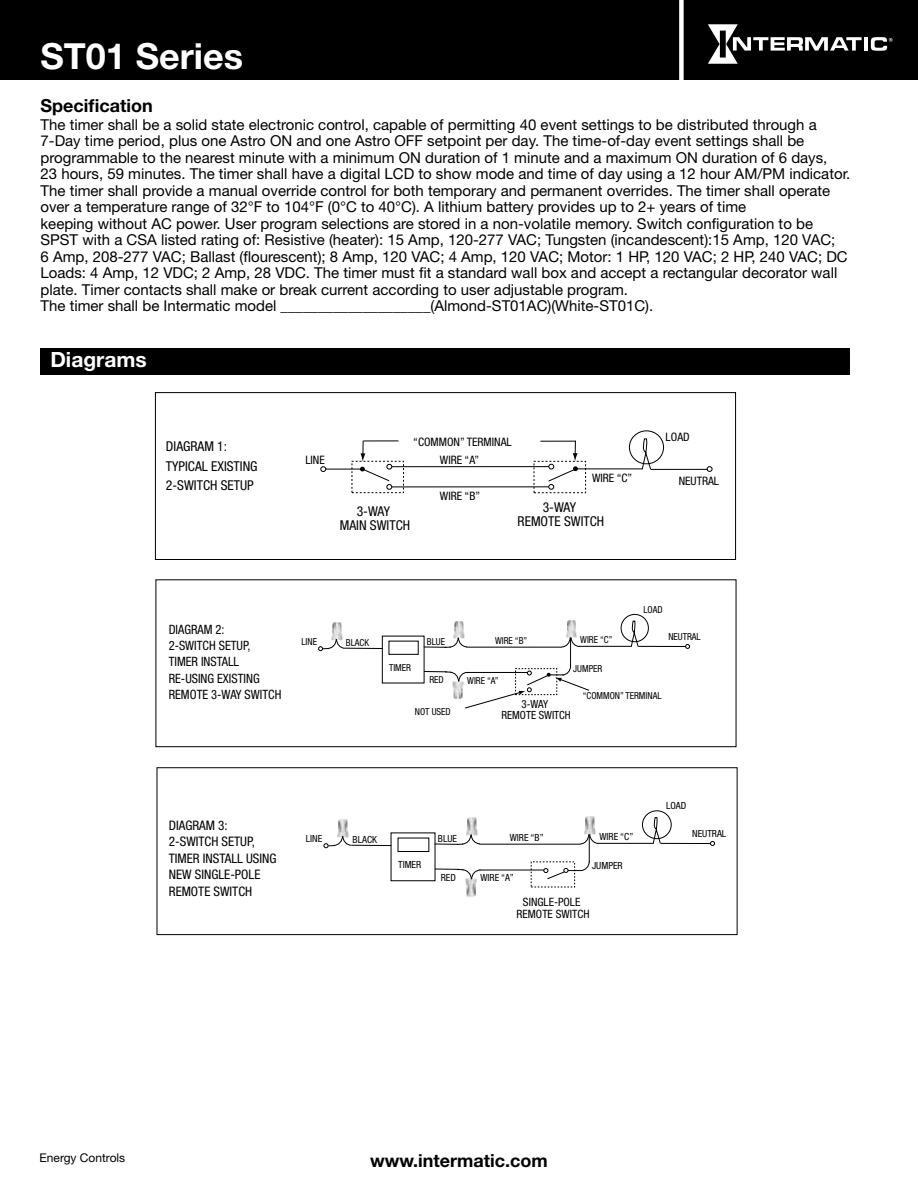
<style>
.page{position:relative;width:918px;height:1188px;background:#fff}
.page>*{position:absolute;margin:0;border:0;box-sizing:border-box;transform-origin:0 0}
.t1{font:700 36px "Helvetica Neue LT Std";color:#fff}
.t2{font:700 21px "Helvetica Neue LT Std";color:#fff}
.t3{font:700 18px "Helvetica Neue LT Std";color:#000}
.t4{font:15px/16.5px "Helvetica Neue LT Std";color:#000}
.t5{font:condensed 13.65px/19.4px "Helvetica Neue LT Std";color:#000;text-align:center}
.t6{font:condensed 13.2px/16.4px "Helvetica Neue LT Std";color:#000}
.t7{font:condensed 12.9px/16px "Helvetica Neue LT Std";color:#000}
.t8{font:12px "Helvetica Neue LT Std";color:#000}
.t9{font:condensed 11.7px "Helvetica Neue LT Std";color:#000}
.t10{font:condensed 11.55px/11.6px "Helvetica Neue LT Std";color:#000;text-align:center}
.t11{font:condensed 11.25px/11.2px "Helvetica Neue LT Std";color:#000;text-align:center}
.t12{font:condensed 9.9px "Helvetica Neue LT Std";color:#000}
.t13{font:condensed 9.6px "Helvetica Neue LT Std";color:#000}
</style>
<div class="page">
<svg style="left:710px;top:841px;width:5px;height:5px"></svg>
<hr style="left:479px;top:844px;width:101px;height:1px;background:#000">
<img style="left:337px;top:819px;width:12px;height:16px">
<img style="left:584px;top:816px;width:12px;height:17px">
<svg style="left:324px;top:835px;width:28px;height:13px"></svg>
<hr style="left:352px;top:845px;width:39px;height:1px;background:#000">
<div style="left:398px;top:838px;width:31px;height:14px;border:1px solid #000"></div>
<img style="left:466px;top:817px;width:11px;height:17px">
<img style="left:465px;top:880px;width:12px;height:17px">
<svg style="left:435px;top:834px;width:46px;height:11px"></svg>
<svg style="left:435px;top:869px;width:46px;height:11px"></svg>
<hr style="left:598px;top:843px;width:56px;height:1px;background:#000">
<hr style="left:661px;top:843px;width:49px;height:1px;background:#000">
<div style="left:642px;top:810px;width:30px;height:29px;border:1px solid #000;border-radius:50%"></div>
<svg style="left:652px;top:817px;width:9px;height:27px"></svg>
<hr style="left:479px;top:870px;width:65px;height:1px;background:#000">
<svg style="left:543px;top:833px;width:56px;height:47px"></svg>
<div style="left:157px;top:767px;width:581px;height:168px;border:1px solid #000"></div>
<svg style="left:685px;top:644px;width:5px;height:5px"></svg>
<img style="left:331px;top:622px;width:11px;height:16px">
<img style="left:566px;top:620px;width:11px;height:17px">
<svg style="left:318px;top:638px;width:28px;height:13px"></svg>
<hr style="left:345px;top:648px;width:38px;height:1px;background:#000">
<div style="left:389px;top:641px;width:30px;height:14px;border:1px solid #000"></div>
<img style="left:453px;top:621px;width:11px;height:16px">
<hr style="left:579px;top:646px;width:53px;height:1px;background:#000">
<hr style="left:638px;top:646px;width:47px;height:1px;background:#000">
<div style="left:621px;top:614px;width:28px;height:28px;border:1px solid #000;border-radius:50%"></div>
<svg style="left:630px;top:620px;width:9px;height:27px"></svg>
<svg style="left:424px;top:637px;width:166px;height:72px"></svg>
<div style="left:156px;top:579px;width:580px;height:168px;border:1px solid #000"></div>
<div style="left:0;top:0;width:918px;height:80px;background:#000"></div>
<hr style="left:864px;top:37px;width:4px;height:14px;background:#fff">
<svg style="left:871px;top:37px;width:22px;height:14px"></svg>
<svg style="left:708px;top:24px;width:154px;height:40px"></svg>
<div style="left:679px;top:0;width:5px;height:82px;background:#fff"></div>
<div style="left:40px;top:349px;width:810px;height:26px;background:#000"></div>
<hr style="left:651px;top:469px;width:57px;height:1px;background:#000">
<hr style="left:392px;top:466px;width:157px;height:1px;background:#000">
<hr style="left:392px;top:486px;width:157px;height:1px;background:#000">
<div style="left:629px;top:430px;width:35px;height:34px;border:1px solid #000;border-radius:50%"></div>
<svg style="left:641px;top:438px;width:11px;height:32px"></svg>
<svg style="left:320px;top:466px;width:6px;height:6px"></svg>
<svg style="left:707px;top:466px;width:6px;height:6px"></svg>
<hr style="left:577px;top:468px;width:65px;height:1px;background:#000">
<svg style="left:360px;top:441px;width:32px;height:49px"></svg>
<hr style="left:326px;top:469px;width:35px;height:1px;background:#000">
<svg style="left:547px;top:442px;width:31px;height:48px"></svg>
<hr style="left:363px;top:440px;width:35px;height:1px;background:#000">
<hr style="left:540px;top:441px;width:36px;height:1px;background:#000">
<div style="left:155px;top:392px;width:581px;height:168px;border:1px solid #000"></div>
<h1 class="t1" style="left:40px;top:34px;width:204px">ST01 Series</h1>
<p class="t3" style="left:40px;top:94px;width:114px">Specification</p>
<p class="t4" style="left:40px;top:116px;width:811px">The timer shall be a solid state electronic control, capable of permitting 40 event settings to be distributed through a 7-Day time period, plus one Astro ON and one Astro OFF setpoint per day. The time-of-day event settings shall be programmable to the nearest minute with a minimum ON duration of 1 minute and a maximum ON duration of 6 days,<br>23 hours, 59 minutes. The timer shall have a digital LCD to show mode and time of day using a 12 hour AM/PM indicator.<br>The timer shall provide a manual override control for both temporary and permanent overrides. The timer shall operate over a temperature range of 32°F to 104°F (0°C to 40°C). A lithium battery provides up to 2+ years of time<br>keeping without AC power. User program selections are stored in a non-volatile memory. Switch configuration to be SPST with a CSA listed rating of: Resistive (heater): 15 Amp, 120-277 VAC; Tungsten (incandescent):15 Amp, 120 VAC;<br>6 Amp, 208-277 VAC; Ballast (flourescent); 8 Amp, 120 VAC; 4 Amp, 120 VAC; Motor: 1 HP, 120 VAC; 2 HP, 240 VAC; DC Loads: 4 Amp, 12 VDC; 2 Amp, 28 VDC. The timer must fit a standard wall box and accept a rectangular decorator wall plate. Timer contacts shall make or break current according to user adjustable program.<br>The timer shall be Intermatic model ____________________(Almond-ST01AC)(White-ST01C).</p>
<h2 class="t2" style="left:50px;top:347px;width:98px">Diagrams</h2>
<p class="t5" style="left:166px;top:437px;width:93px;text-align:left">DIAGRAM 1:<br>TYPICAL EXISTING<br>2-SWITCH SETUP</p>
<p class="t9" style="left:305px;top:453px;width:21px">LINE</p>
<p class="t9" style="left:413px;top:435px;width:100px">“COMMON” TERMINAL</p>
<p class="t5" style="left:340px;top:505px;width:72px;line-height:13.6px">3-WAY<br>MAIN SWITCH</p>
<p class="t9" style="left:440px;top:453px;width:41px">WIRE “A”</p>
<p class="t9" style="left:440px;top:489px;width:42px">WIRE “B”</p>
<p class="t9" style="left:592px;top:471px;width:42px">WIRE “C”</p>
<p class="t5" style="left:518px;top:500px;width:88px;line-height:13.6px">3-WAY<br>REMOTE SWITCH</p>
<p class="t9" style="left:666px;top:431px;width:26px">LOAD</p>
<p class="t9" style="left:679px;top:474px;width:42px">NEUTRAL</p>
<p class="t7" style="left:169px;top:622px;width:114px">DIAGRAM 2:<br>2-SWITCH SETUP,<br>TIMER INSTALL<br>RE-USING EXISTING<br>REMOTE 3-WAY SWITCH</p>
<p class="t13" style="left:301px;top:636px;width:17px">LINE</p>
<p class="t13" style="left:346px;top:637px;width:25px">BLACK</p>
<p class="t13" style="left:389px;top:662px;width:24px">TIMER</p>
<p class="t13" style="left:427px;top:636px;width:20px">BLUE</p>
<p class="t13" style="left:429px;top:674px;width:16px">RED</p>
<p class="t13" style="left:415px;top:706px;width:38px">NOT USED</p>
<p class="t13" style="left:495px;top:635px;width:34px">WIRE “B”</p>
<p class="t13" style="left:467px;top:675px;width:33px">WIRE “A”</p>
<p class="t13" style="left:580px;top:634px;width:34px">WIRE “C”</p>
<p class="t13" style="left:573px;top:663px;width:31px">JUMPER</p>
<p class="t13" style="left:643px;top:604px;width:21px">LOAD</p>
<p class="t13" style="left:668px;top:631px;width:34px">NEUTRAL</p>
<p class="t11" style="left:502px;top:698px;width:71px">3-WAY<br>REMOTE SWITCH</p>
<p class="t13" style="left:583px;top:690px;width:80px">“COMMON” TERMINAL</p>
<p class="t6" style="left:169px;top:817px;width:109px">DIAGRAM 3:<br>2-SWITCH SETUP,<br>TIMER INSTALL USING<br>NEW SINGLE-POLE<br>REMOTE SWITCH</p>
<p class="t12" style="left:306px;top:832px;width:18px">LINE</p>
<p class="t12" style="left:353px;top:834px;width:26px">BLACK</p>
<p class="t12" style="left:510px;top:832px;width:35px">WIRE “B”</p>
<p class="t12" style="left:398px;top:859px;width:25px">TIMER</p>
<p class="t12" style="left:438px;top:832px;width:21px">BLUE</p>
<p class="t12" style="left:441px;top:872px;width:17px">RED</p>
<p class="t12" style="left:481px;top:872px;width:35px">WIRE “A”</p>
<p class="t12" style="left:599px;top:831px;width:35px">WIRE “C”</p>
<p class="t12" style="left:592px;top:860px;width:32px">JUMPER</p>
<p class="t10" style="left:517px;top:896px;width:74px">SINGLE-POLE<br>REMOTE SWITCH</p>
<p class="t12" style="left:666px;top:800px;width:22px">LOAD</p>
<p class="t12" style="left:692px;top:828px;width:36px">NEUTRAL</p>
<p class="t8" style="left:40px;top:1151px;width:87px">Energy Controls</p>
<p class="t3" style="left:370px;top:1150px;width:179px">www.intermatic.com</p>
</div>
